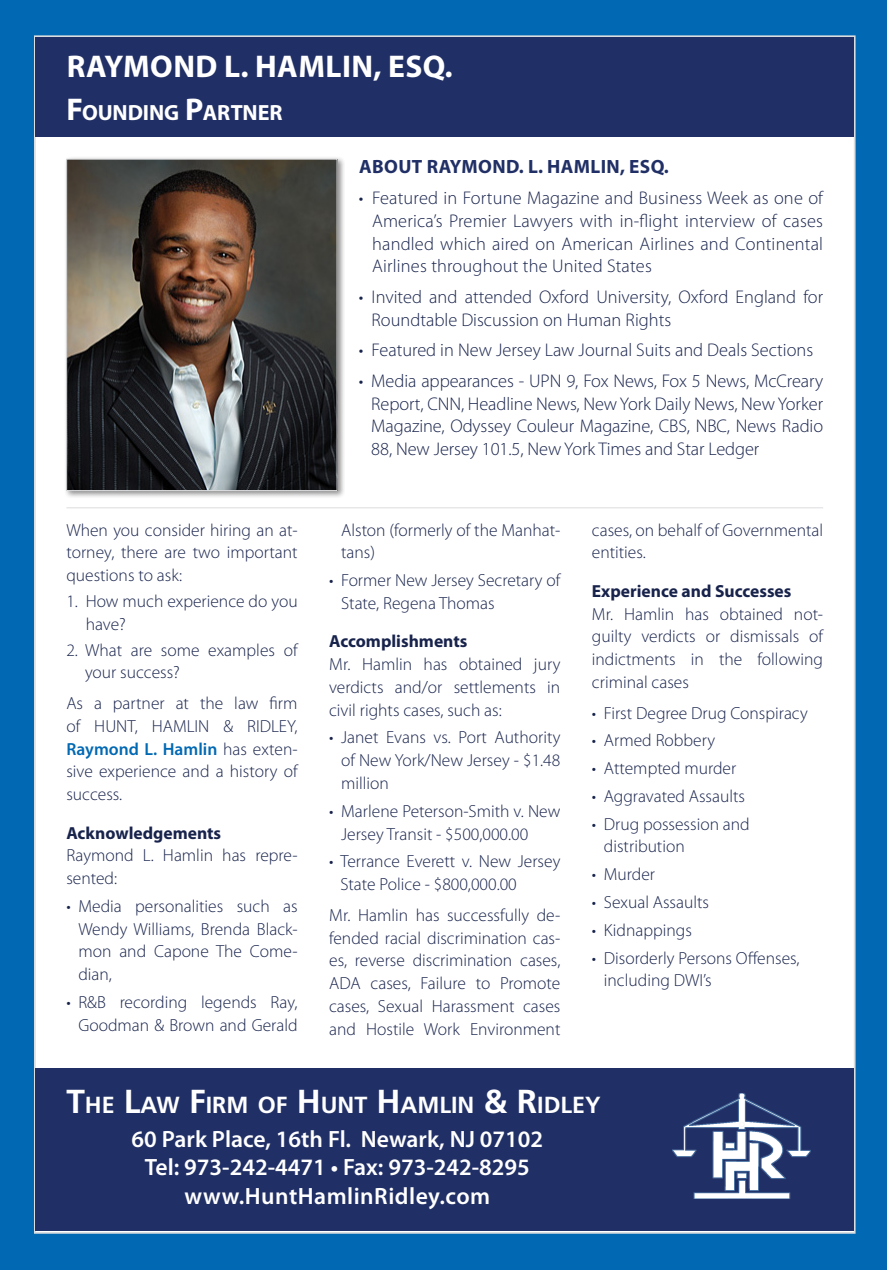
<style>
.page{position:relative;width:887px;height:1270px;background:#fff}
.page>*{position:absolute;margin:0;border:0;box-sizing:border-box;transform-origin:0 0}
.t1{font:700 31.5px "Myriad Pro";letter-spacing:.015em;color:#fff}
.t2{font:600 23.62px "Myriad Pro";color:#fff}
.t3{font:600 23.62px "Myriad Pro";letter-spacing:.02em;color:#fff}
.t4{font:700 23.28px "Frutiger";color:#fff}
.t5{font:700 22.05px "Myriad Pro";letter-spacing:-.005em;color:#fff}
.t6{font:700 19.25px "Myriad Pro";letter-spacing:.02em;color:#202f65}
.t7{font:300 18.38px/22.8px "Myriad Pro";color:#18234c;text-align:justify}
.t8{font:300 17.5px/22.8px "Myriad Pro";color:#18234c}
.t9{font:700 17.5px "Myriad Pro";color:#18234c}
.s1{font-size:31.5px}
.s2{font-weight:600;color:#0168b3}
.s3{font-size:33.25px}
</style>
<div class="page">
<div style="left:0;top:0;width:886px;height:1270px;background:#0168b3"></div>
<div style="left:34px;top:35px;width:821px;height:1198px;background:#fff;border:2px solid #dcdddf"></div>
<div style="left:36px;top:37px;width:817px;height:100px;background:#202f65"></div>
<div style="left:36px;top:1068px;width:817px;height:163px;background:#202f65"></div>
<img style="left:672px;top:1093px;width:138px;height:105px">
<div style="left:63px;top:156px;width:282px;height:343px;background:#231f20;opacity:.5"></div>
<img style="left:68px;top:161px;width:267px;height:328px">
<div style="left:66px;top:159px;width:271px;height:332px;border:1px solid #dcdddf"></div>
<hr style="left:66px;top:507px;width:756px;height:1px;background:#dcdddf">
<p class="t1" style="left:67px;top:46px;width:387px">Raymond L. Hamlin, Esq.</p>
<p class="t5" style="left:66px;top:98px;width:217px"><span class="s1">F</span>OUNDING <span class="s1">P</span>ARTNER</p>
<p class="t8" style="left:66px;top:518px;width:233px;text-align:justify">When you consider hiring an at&shy;torney, there are two important questions to ask:</p>
<p class="t8" style="left:86px;top:589px;width:213px;text-indent:-19px">1. How much experience do you have?</p>
<p class="t8" style="left:85px;top:638px;width:214px;text-indent:-19px">2. What are some examples of your success?</p>
<p class="t8" style="left:66px;top:691px;width:233px;text-align:justify">As a partner at the law firm of HUNT, HAMLIN &amp; RIDLEY, <span class="s2">Raymond L. Hamlin</span> has exten&shy;sive experience and a history of success.</p>
<p class="t9" style="left:66px;top:821px;width:156px">Acknowledgements</p>
<p class="t8" style="left:66px;top:844px;width:233px">Raymond L. Hamlin has repre&shy;sented:</p>
<p class="t8" style="left:78px;top:894px;width:221px;text-align:justify;text-indent:-12px">• Media personalities such as Wendy Williams, Brenda Black&shy;mon and Capone The Come&shy;dian,</p>
<p class="t8" style="left:66px;top:990px;width:232px;text-align:right">• R&amp;B recording legends Ray,<br>Goodman &amp; Brown and Gerald</p>
<p class="t6" style="left:359px;top:154px;width:311px">About Raymond. L. Hamlin, Esq.</p>
<p class="t7" style="left:372px;top:186px;width:452px;text-indent:-13px">• Featured in Fortune Magazine and Business Week as one of America’s Premier Lawyers with in-flight interview of cases handled which aired on American Airlines and Continental Airlines throughout the United States</p>
<p class="t7" style="left:371px;top:285px;width:453px;text-indent:-13px">• Invited and attended Oxford University, Oxford England for<br>Roundtable Discussion on Human Rights</p>
<p class="t7" style="left:359px;top:339px;width:455px">• Featured in New Jersey Law Journal Suits and Deals Sections</p>
<p class="t7" style="left:371px;top:369px;width:453px;text-indent:-12px">• Media appearances - UPN 9, Fox News, Fox 5 News, McCreary Report, CNN, Headline News, New York Daily News, New Yorker Magazine, Odyssey Couleur Magazine, CBS, NBC, News Radio 88, New Jersey 101.5, New York Times and Star Ledger</p>
<p class="t8" style="left:341px;top:518px;width:221px">Alston (formerly of the Manhat&shy;tans)</p>
<p class="t8" style="left:341px;top:569px;width:221px;text-indent:-12px">• Former New Jersey Secretary of<br>State, Regena Thomas</p>
<p class="t9" style="left:329px;top:630px;width:140px">Accomplishments</p>
<p class="t8" style="left:329px;top:653px;width:232px;text-align:justify">Mr. Hamlin has obtained jury verdicts and/or settlements in civil rights cases, such as:</p>
<p class="t8" style="left:341px;top:726px;width:220px;text-align:justify;text-indent:-12px">• Janet Evans vs. Port Authority of New York/New Jersey - $1.48 million</p>
<p class="t8" style="left:341px;top:799px;width:221px;text-indent:-12px">• Marlene Peterson-Smith v. New<br>Jersey Transit - $500,000.00</p>
<p class="t8" style="left:340px;top:850px;width:221px;text-indent:-11px">• Terrance Everett v. New Jersey<br>State Police - $800,000.00</p>
<p class="t8" style="left:329px;top:903px;width:233px;text-align:justify">Mr. Hamlin has successfully de&shy;fended racial discrimination cas&shy;es, reverse discrimination cases, ADA cases, Failure to Promote cases, Sexual Harassment cases and Hostile Work Environment</p>
<p class="t8" style="left:591px;top:518px;width:232px">cases, on behalf of Governmental entities.</p>
<p class="t9" style="left:591px;top:579px;width:201px">Experience and Successes</p>
<p class="t8" style="left:591px;top:602px;width:233px;text-align:justify">Mr. Hamlin has obtained not&shy;guilty verdicts or dismissals of indictments in the following criminal cases</p>
<p class="t8" style="left:591px;top:701px;width:217px">• First Degree Drug Conspiracy</p>
<p class="t8" style="left:591px;top:729px;width:125px">• Armed Robbery</p>
<p class="t8" style="left:591px;top:756px;width:146px">• Attempted murder</p>
<p class="t8" style="left:591px;top:784px;width:154px">• Aggravated Assaults</p>
<p class="t8" style="left:603px;top:812px;width:147px;text-indent:-12px">• Drug possession and distribution</p>
<p class="t8" style="left:591px;top:863px;width:65px">• Murder</p>
<p class="t8" style="left:591px;top:890px;width:119px">• Sexual Assaults</p>
<p class="t8" style="left:591px;top:918px;width:101px">• Kidnappings</p>
<p class="t8" style="left:603px;top:946px;width:197px;text-indent:-12px">• Disorderly Persons Offenses, including DWI’s</p>
<p class="t4" style="left:66px;top:1091px;width:535px"><span class="s3">T</span>HE <span class="s3">L</span>AW <span class="s3">F</span>IRM OF <span class="s3">H</span> UNT <span class="s3">H</span>AMLIN <span class="s3">&amp; R</span>IDLEY</p>
<p class="t2" style="left:132px;top:1124px;width:413px">60 Park Place, 16th Fl. Newark, NJ 07102</p>
<p class="t2" style="left:145px;top:1152px;width:386px">Tel: 973-242-4471 • Fax: 973-242-8295</p>
<p class="t3" style="left:184px;top:1180px;width:307px">www.HuntHamlinRidley.com</p>
</div>
